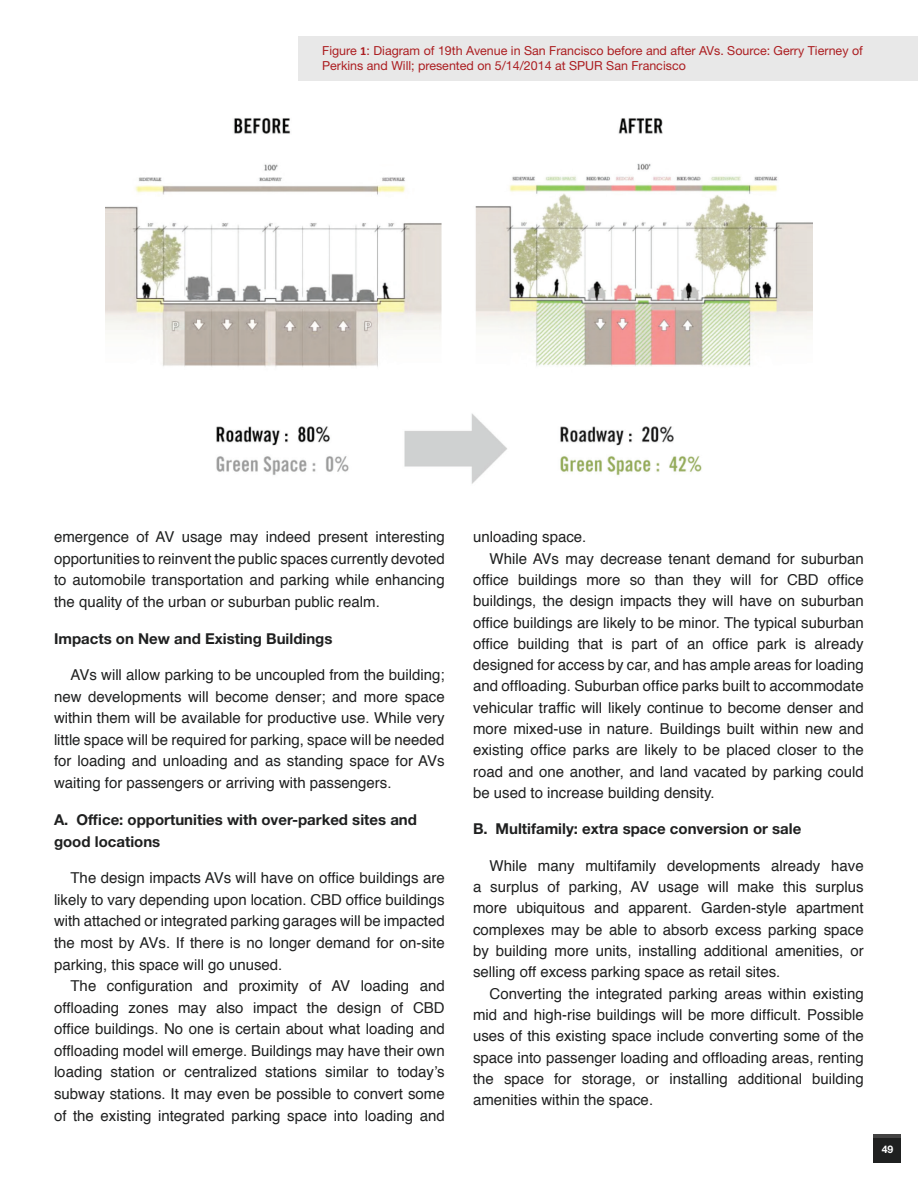
<style>
.page{position:relative;width:918px;height:1188px;background:#fff}
.page>*{position:absolute;margin:0;border:0;box-sizing:border-box;transform-origin:0 0}
.t1{font:15px/21.6px "Helvetica";color:#1f2020;text-align:justify}
.t2{font:700 15px/22.2px "Helvetica Neue LT Std";color:#1f2020}
.t3{font:12.45px/15px "Helvetica Neue LT Std";color:#ad1f22}
.t4{font:700 10.5px "Helvetica Neue LT Std";color:#fff}
.s1{font-family:"Calibri";font-weight:700}
</style>
<div class="page">
<div style="left:874px;top:1134px;width:27px;height:28px;background:#1f2020"></div>
<hr style="left:874px;top:1134px;width:27px;height:4px;background:#434343">
<div style="left:299px;top:36px;width:619px;height:44px;background:#e8e8e8"></div>
<img style="left:105px;top:118px;width:708px;height:366px">
<p class="t3" style="left:322px;top:43px;width:542px">Figure <span class="s1">1</span>: Diagram of 19th Avenue in San Francisco before and after AVs. Source: Gerry Tierney of<br>Perkins and Will; presented on 5/14/2014 at SPUR San Francisco</p>
<p class="t1" style="left:54px;top:527px;width:392px">emergence of AV usage may indeed present interesting opportunities to reinvent the public spaces currently devoted to automobile transportation and parking while enhancing the quality of the urban or suburban public realm.</p>
<p class="t2" style="left:54px;top:627px;width:280px">Impacts on New and Existing Buildings</p>
<p class="t1" style="left:54px;top:665px;width:392px;text-indent:16px">AVs will allow parking to be uncoupled from the building; new developments will become denser; and more space within them will be available for productive use. While very little space will be required for parking, space will be needed for loading and unloading and as standing space for AVs waiting for passengers or arriving with passengers.</p>
<p class="t2" style="left:54px;top:808px;width:365px">A. Office: opportunities with over-parked sites and good locations</p>
<p class="t1" style="left:54px;top:868px;width:392px;text-indent:16px">The design impacts AVs will have on office buildings are likely to vary depending upon location. CBD office buildings with attached or integrated parking garages will be impacted the most by AVs. If there is no longer demand for on-site parking, this space will go unused.</p>
<p class="t1" style="left:54px;top:976px;width:392px;text-indent:16px">The configuration and proximity of AV loading and offloading zones may also impact the design of CBD office buildings. No one is certain about what loading and offloading model will emerge. Buildings may have their own loading station or centralized stations similar to today’s subway stations. It may even be possible to convert some of the existing integrated parking space into loading and</p>
<p class="t1" style="left:473px;top:527px;width:115px">unloading space.</p>
<p class="t1" style="left:490px;top:549px;width:376px">While AVs may decrease tenant demand for suburban</p>
<p class="t1" style="left:473px;top:570px;width:392px">office buildings more so than they will for CBD office</p>
<p class="t1" style="left:473px;top:591px;width:392px">buildings, the design impacts they will have on suburban</p>
<p class="t1" style="left:473px;top:613px;width:392px">office buildings are likely to be minor. The typical suburban</p>
<p class="t1" style="left:473px;top:634px;width:392px">office building that is part of an office park is already</p>
<p class="t1" style="left:473px;top:655px;width:392px">designed for access by car, and has ample areas for loading</p>
<p class="t1" style="left:473px;top:677px;width:392px">and offloading. Suburban office parks built to accommodate</p>
<p class="t1" style="left:473px;top:698px;width:392px">vehicular traffic will likely continue to become denser and</p>
<p class="t1" style="left:473px;top:719px;width:392px">more mixed-use in nature. Buildings built within new and</p>
<p class="t1" style="left:473px;top:741px;width:392px">existing office parks are likely to be placed closer to the</p>
<p class="t1" style="left:473px;top:762px;width:392px">road and one another, and land vacated by parking could</p>
<p class="t1" style="left:473px;top:783px;width:243px">be used to increase building density.</p>
<p class="t2" style="left:473px;top:818px;width:330px">B. Multifamily: extra space conversion or sale</p>
<p class="t1" style="left:473px;top:856px;width:392px;text-indent:16px">While many multifamily developments already have a surplus of parking, AV usage will make this surplus more ubiquitous and apparent. Garden-style apartment complexes may be able to absorb excess parking space by building more units, installing additional amenities, or selling off excess parking space as retail sites.</p>
<p class="t1" style="left:473px;top:984px;width:392px;text-indent:16px">Converting the integrated parking areas within existing mid and high-rise buildings will be more difficult. Possible uses of this existing space include converting some of the space into passenger loading and offloading areas, renting the space for storage, or installing additional building amenities within the space.</p>
<p class="t4" style="left:882px;top:1142px;width:13px">49</p>
</div>
